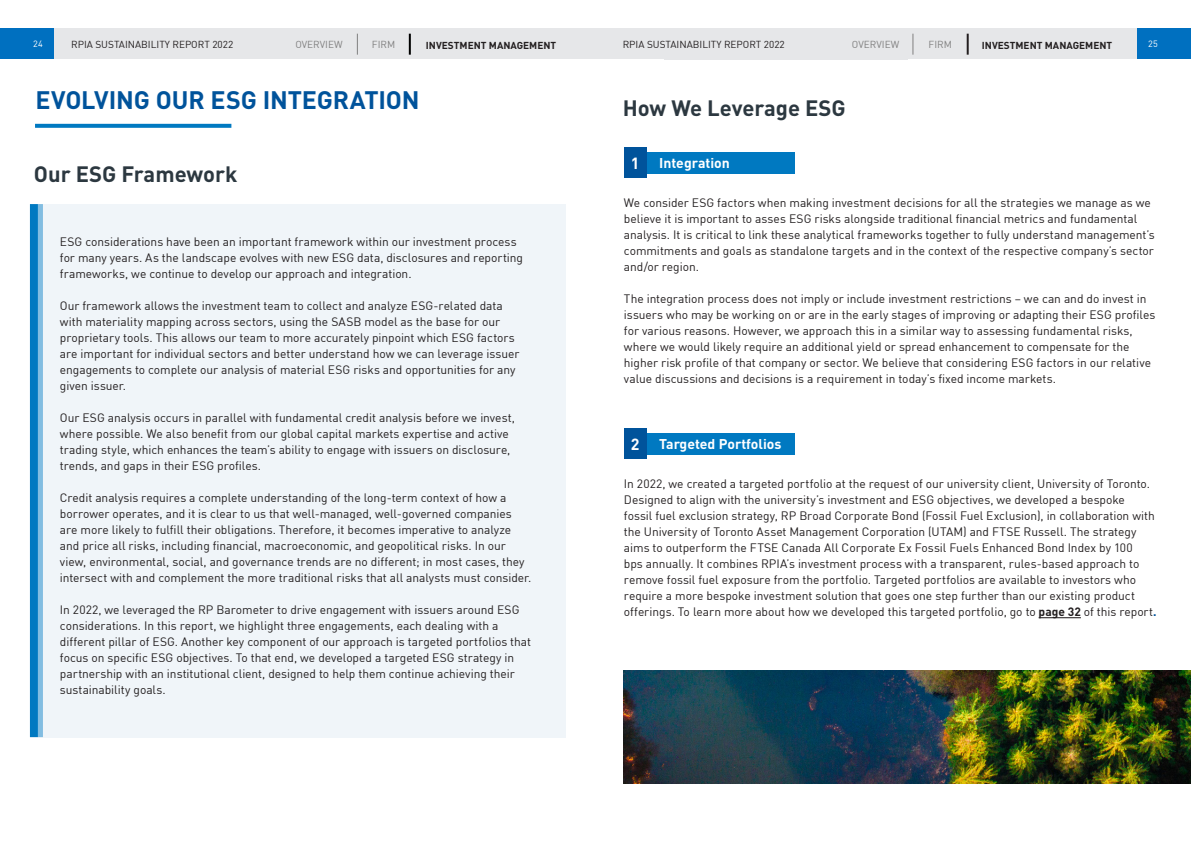
<style>
.page{position:relative;width:1191px;height:842px;background:#fff}
.page>*{position:absolute;margin:0;border:0;box-sizing:border-box;transform-origin:0 0}
.t1{font:700 25px "DIN";letter-spacing:-.005em;color:#00539b}
.t2{font:700 22px "DIN";color:#2c3840}
.t3{font:700 16px "DIN";color:#fff}
.t4{font:700 14px "DIN";color:#fff}
.t5{font:12px/16px "DIN";letter-spacing:-.005em;color:#231f20}
.t6{font:10px "DIN";color:#231f20}
.t7{font:700 10px "DIN";color:#231f20}
.t8{font:10px "DIN";color:#808080}
.t9{font:9px "DIN";color:#fff}
.s1{font-weight:700}
.s2{font-weight:700;color:#00539b}
</style>
<div class="page">
<svg style="left:35px;top:124px;width:196px;height:4px"></svg>
<div style="left:30px;top:204px;width:535px;height:533px;background:#f0f5f9"></div>
<div style="left:30px;top:204px;width:8px;height:533px;background:#0079c1"></div>
<div style="left:38px;top:204px;width:5px;height:533px;background:#82bde1"></div>
<div style="left:645px;top:152px;width:150px;height:22px;background:#0079c1"></div>
<div style="left:624px;top:147px;width:22px;height:31px;background:#00539b"></div>
<div style="left:645px;top:433px;width:150px;height:22px;background:#0079c1"></div>
<hr style="left:1038px;top:617px;width:43px;height:1px;background:#231f20">
<div style="left:624px;top:428px;width:22px;height:31px;background:#00539b"></div>
<img style="left:624px;top:671px;width:567px;height:113px">
<div style="left:0;top:28px;width:54px;height:31px;background:#0070c0"></div>
<div style="left:1136px;top:28px;width:55px;height:31px;background:#0070c0"></div>
<div style="left:298px;top:28px;width:297px;height:31px;background:#e6e7e9"></div>
<div style="left:823px;top:28px;width:313px;height:31px;background:#e6e7e9"></div>
<div style="left:54px;top:28px;width:244px;height:31px;background:#e6e7e9"></div>
<svg style="left:357px;top:34px;width:1px;height:21px"></svg>
<hr style="left:409px;top:34px;width:2px;height:21px;background:#000">
<div style="left:595px;top:28px;width:228px;height:31px;background:#e6e7e9"></div>
<div style="left:664px;top:29px;width:243px;height:31px;background:#e6e7e9"></div>
<svg style="left:912px;top:34px;width:1px;height:21px"></svg>
<hr style="left:966px;top:34px;width:2px;height:21px;background:#231f20">
<p class="t9" style="left:33px;top:39px;width:11px">24</p>
<p class="t6" style="left:71px;top:38px;width:164px">RPIA SUSTAINABILITY REPORT 2022</p>
<p class="t8" style="left:295px;top:38px;width:49px">OVERVIEW</p>
<p class="t8" style="left:372px;top:38px;width:25px">FIRM</p>
<p class="t7" style="left:426px;top:39px;width:132px">INVESTMENT MANAGEMENT</p>
<p class="t6" style="left:623px;top:38px;width:164px">RPIA SUSTAINABILITY REPORT 2022</p>
<p class="t8" style="left:852px;top:38px;width:49px">OVERVIEW</p>
<p class="t8" style="left:928px;top:38px;width:25px">FIRM</p>
<p class="t7" style="left:982px;top:39px;width:132px">INVESTMENT MANAGEMENT</p>
<p class="t9" style="left:1148px;top:39px;width:11px">25</p>
<h1 class="t1" style="left:35px;top:84px;width:386px">EVOLVING OUR ESG INTEGRATION</h1>
<h2 class="t2" style="left:34px;top:160px;width:205px">Our ESG Framework</h2>
<p class="t5" style="left:60px;top:233px;width:464px">ESG considerations have been an important framework within our investment process for many years. As the landscape evolves with new ESG data, disclosures and reporting frameworks, we continue to develop our approach and integration.</p>
<p class="t5" style="left:60px;top:297px;width:461px">Our framework allows the investment team to collect and analyze ESG-related data with materiality mapping across sectors, using the SASB model as the base for our proprietary tools. This allows our team to more accurately pinpoint which ESG factors are important for individual sectors and better understand how we can leverage issuer engagements to complete our analysis of material ESG risks and opportunities for any given issuer.</p>
<p class="t5" style="left:60px;top:409px;width:456px">Our ESG analysis occurs in parallel with fundamental credit analysis before we invest, where possible. We also benefit from our global capital markets expertise and active trading style, which enhances the team’s ability to engage with issuers on disclosure, trends, and gaps in their ESG profiles.</p>
<p class="t5" style="left:60px;top:489px;width:473px">Credit analysis requires a complete understanding of the long-term context of how a borrower operates, and it is clear to us that well-managed, well-governed companies are more likely to fulfill their obligations. Therefore, it becomes imperative to analyze and price all risks, including financial, macroeconomic, and geopolitical risks. In our view, environmental, social, and governance trends are no different; in most cases, they intersect with and complement the more traditional risks that all analysts must consider.</p>
<p class="t5" style="left:60px;top:601px;width:472px">In 2022, we leveraged the RP Barometer to drive engagement with issuers around ESG considerations. In this report, we highlight three engagements, each dealing with a different pillar of ESG. Another key component of our approach is targeted portfolios that focus on specific ESG objectives. To that end, we developed a targeted ESG strategy in partnership with an institutional client, designed to help them continue achieving their sustainability goals.</p>
<h2 class="t2" style="left:623px;top:94px;width:225px">How We Leverage ESG</h2>
<p class="t4" style="left:659px;top:154px;width:72px">Integration</p>
<p class="t5" style="left:624px;top:195px;width:532px">We consider ESG factors when making investment decisions for all the strategies we manage as we believe it is important to asses ESG risks alongside traditional financial metrics and fundamental analysis. It is critical to link these analytical frameworks together to fully understand management’s commitments and goals as standalone targets and in the context of the respective company’s sector and/or region.</p>
<p class="t5" style="left:624px;top:291px;width:533px">The integration process does not imply or include investment restrictions – we can and do invest in issuers who may be working on or are in the early stages of improving or adapting their ESG profiles for various reasons. However, we approach this in a similar way to assessing fundamental risks, where we would likely require an additional yield or spread enhancement to compensate for the higher risk profile of that company or sector. We believe that considering ESG factors in our relative value discussions and decisions is a requirement in today’s fixed income markets.</p>
<h3 class="t3" style="left:631px;top:153px;width:10px">1</h3>
<p class="t4" style="left:659px;top:434px;width:124px">Targeted Portfolios</p>
<p class="t5" style="left:624px;top:475px;width:534px">In 2022, we created a targeted portfolio at the request of our university client, University of Toronto.<br>Designed to align with the university’s investment and ESG objectives, we developed a bespoke<br>fossil fuel exclusion strategy, RP Broad Corporate Bond (Fossil Fuel Exclusion), in collaboration with the University of Toronto Asset Management Corporation (UTAM) and FTSE Russell. The strategy aims to outperform the FTSE Canada All Corporate Ex Fossil Fuels Enhanced Bond Index by 100<br>bps annually. It combines RPIA’s investment process with a transparent, rules-based approach to remove fossil fuel exposure from the portfolio. Targeted portfolios are available to investors who require a more bespoke investment solution that goes one step further than our existing product offerings. To learn more about how we developed this targeted portfolio, go to <span class="s1">page 32</span> of this report<span class="s2">.</span></p>
<h3 class="t3" style="left:631px;top:434px;width:10px">2</h3>
</div>
